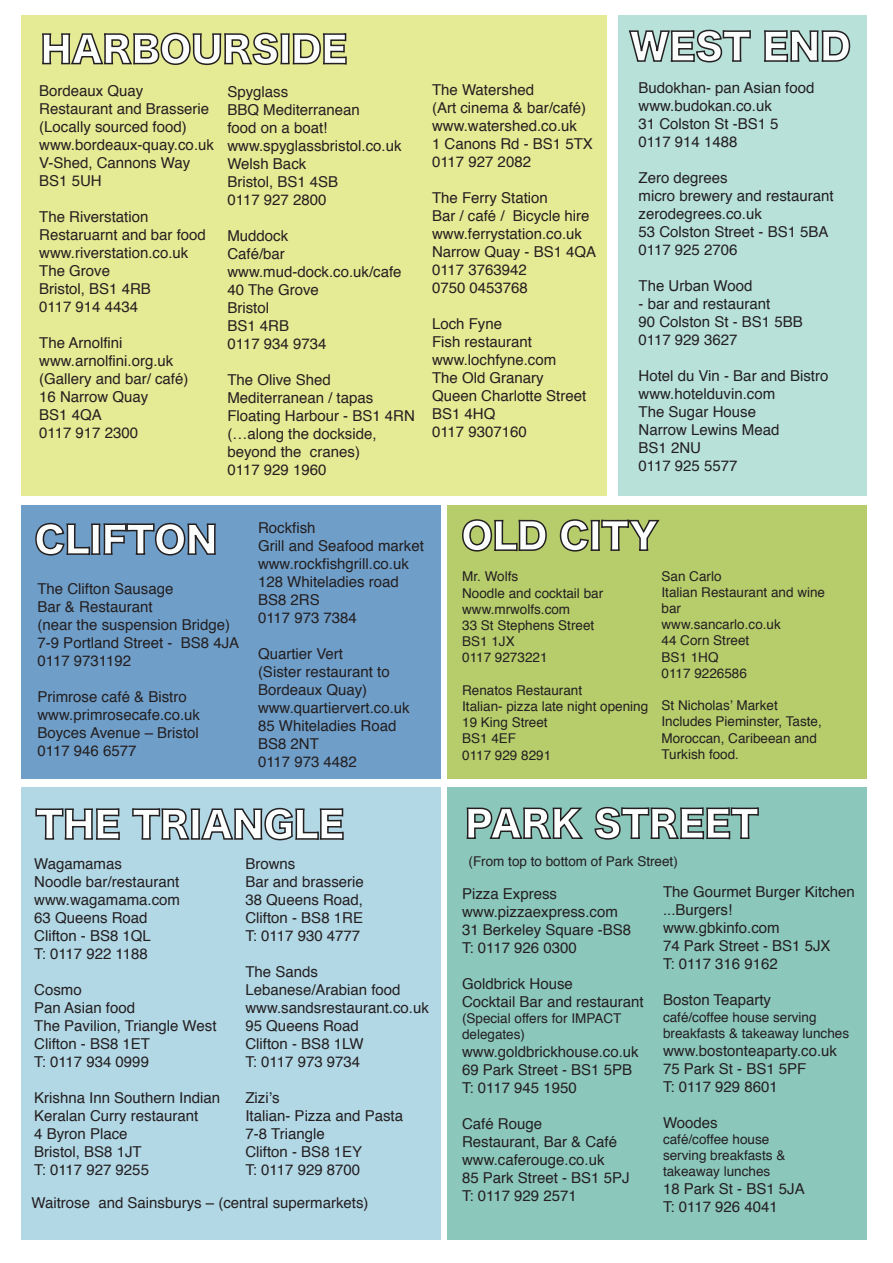
<style>
.page{position:relative;width:893px;height:1263px;background:#fff}
.page>*{position:absolute;margin:0;border:0;box-sizing:border-box;transform-origin:0 0}
.t1{font:35.85px "Hira Kaku Std N W8";color:#fbfdfd}
.t2{font:35.85px "Hira Kaku Std N W8";color:#fdfefe}
.t3{font:35.7px "Hira Kaku Std N W8";color:#fdfefe}
.t4{font:35.4px "Hira Kaku Std N W8";color:#fbfdfd}
.t5{font:15px/18px "Helvetica";color:#231f20}
.t6{font:15px "Arial";color:#231f20}
.t7{font:13.5px/16.2px "Helvetica";color:#231f20}
.s1{font-family:"Helvetica"}
</style>
<div class="page">
<div style="left:21px;top:788px;width:419px;height:452px;background:#b2d7e5"></div>
<div style="left:447px;top:788px;width:419px;height:452px;background:#8cc7bc"></div>
<div style="left:447px;top:506px;width:419px;height:273px;background:#b7cd6c"></div>
<div style="left:21px;top:506px;width:419px;height:273px;background:#6f9ec9"></div>
<div style="left:618px;top:15px;width:248px;height:480px;background:#b8e1da"></div>
<div style="left:21px;top:15px;width:416px;height:480px;background:#e5ea94"></div>
<div style="left:190px;top:15px;width:417px;height:480px;background:#e5ea94"></div>
<svg style="left:42px;top:32px;width:305px;height:33px"></svg>
<svg style="left:462px;top:519px;width:85px;height:33px"></svg>
<svg style="left:559px;top:519px;width:101px;height:33px"></svg>
<svg style="left:466px;top:807px;width:117px;height:32px"></svg>
<svg style="left:594px;top:806px;width:165px;height:34px"></svg>
<svg style="left:628px;top:29px;width:123px;height:34px"></svg>
<svg style="left:764px;top:30px;width:87px;height:32px"></svg>
<svg style="left:35px;top:808px;width:85px;height:32px"></svg>
<svg style="left:132px;top:807px;width:212px;height:34px"></svg>
<svg style="left:35px;top:522px;width:181px;height:34px"></svg>
<h3 class="t4" style="left:41px;top:30px;width:308px">HARBOURSIDE</h3>
<p class="t5" style="left:39px;top:82px;width:176px">Bordeaux Quay<br>Restaurant and Brasserie (Locally sourced food) www.bordeaux-quay.co.uk<br>V-Shed, Cannons Way<br>BS1 5UH</p>
<p class="t5" style="left:39px;top:208px;width:168px">The Riverstation<br>Restaruarnt and bar food www.riverstation.co.uk<br>The Grove<br>Bristol, BS1 4RB<br>0117 914 4434</p>
<p class="t5" style="left:39px;top:334px;width:151px">The Arnolfini www.arnolfini.org.uk (Gallery and bar/ café)<br>16 Narrow Quay<br>BS1 4QA<br>0117 917 2300</p>
<p class="t5" style="left:227px;top:83px;width:176px">Spyglass<br>BBQ Mediterranean<br>food on a boat! www.spyglassbristol.co.uk<br>Welsh Back<br>Bristol, BS1 4SB<br>0117 927 2800</p>
<p class="t5" style="left:227px;top:227px;width:176px">Muddock<br>Café/bar www.mud-dock.co.uk/cafe<br>40 The Grove<br>Bristol<br>BS1 4RB<br>0117 934 9734</p>
<p class="t5" style="left:227px;top:371px;width:189px">The Olive Shed<br>Mediterranean / tapas<br>Floating Harbour - BS1 4RN (…along the dockside, beyond the cranes)<br>0117 929 1960</p>
<p class="t5" style="left:432px;top:81px;width:162px">The Watershed<br>(Art cinema &amp; bar/café) www.watershed.co.uk<br>1 Canons Rd - BS1 5TX<br>0117 927 2082</p>
<p class="t5" style="left:432px;top:189px;width:166px">The Ferry Station<br>Bar / café / Bicycle hire www.ferrystation.co.uk<br>Narrow Quay - BS1 4QA<br>0117 3763942<br>0750 0453768</p>
<p class="t5" style="left:432px;top:315px;width:156px">Loch Fyne<br>Fish restaurant www.lochfyne.com<br>The Old Granary<br>Queen Charlotte Street<br>BS1 4HQ<br>0117 9307160</p>
<h1 class="t1" style="left:629px;top:27px;width:223px">WEST END</h1>
<p class="t5" style="left:638px;top:79px;width:177px">Budokhan- pan Asian food www.budokan.co.uk<br>31 Colston St -BS1 5<br>0117 914 1488</p>
<p class="t5" style="left:638px;top:169px;width:197px">Zero degrees<br>micro brewery and restaurant zerodegrees.co.uk<br>53 Colston Street - BS1 5BA<br>0117 925 2706</p>
<p class="t6" style="left:638px;top:276px;width:115px">The Urban <span class="s1">Wood</span></p>
<p class="t5" style="left:638px;top:295px;width:166px">- bar and restaurant<br>90 Colston St - BS1 5BB<br>0117 929 3627</p>
<p class="t5" style="left:638px;top:367px;width:191px">Hotel du Vin - Bar and Bistro www.hotelduvin.com<br>The Sugar House<br>Narrow Lewins Mead<br>BS1 2NU<br>0117 925 5577</p>
<h1 class="t1" style="left:35px;top:520px;width:184px">CLIFTON</h1>
<p class="t5" style="left:37px;top:580px;width:203px">The Clifton Sausage<br>Bar &amp; Restaurant<br>(near the suspension Bridge)<br>7-9 Portland Street - BS8 4JA<br>0117 9731192</p>
<p class="t5" style="left:37px;top:688px;width:164px">Primrose café &amp; Bistro www.primrosecafe.co.uk<br>Boyces Avenue – Bristol<br>0117 946 6577</p>
<p class="t5" style="left:258px;top:519px;width:167px">Rockfish<br>Grill and Seafood market www.rockfishgrill.co.uk<br>128 Whiteladies road<br>BS8 2RS<br>0117 973 7384</p>
<p class="t5" style="left:258px;top:645px;width:153px">Quartier Vert<br>(Sister restaurant to<br>Bordeaux Quay) www.quartiervert.co.uk<br>85 Whiteladies Road<br>BS8 2NT<br>0117 973 4482</p>
<h3 class="t4" style="left:461px;top:516px;width:198px">OLD CITY</h3>
<p class="t7" style="left:462px;top:569px;width:143px">Mr. Wolfs<br>Noodle and cocktail bar www.mrwolfs.com<br>33 St Stephens Street<br>BS1 1JX<br>0117 9273221</p>
<p class="t7" style="left:462px;top:682px;width:188px">Renatos Restaurant<br>Italian- pizza late night opening<br>19 King Street<br>BS1 4EF<br>0117 929 8291</p>
<p class="t7" style="left:661px;top:568px;width:165px">San Carlo<br>Italian Restaurant and wine bar<br>www.sancarlo.co.uk<br>44 Corn Street<br>BS1 1HQ<br>0117 9226586</p>
<p class="t7" style="left:661px;top:698px;width:162px">St Nicholas’ Market<br>Includes Pieminster, Taste,<br>Moroccan, Caribeean and<br>Turkish food.</p>
<h2 class="t3" style="left:36px;top:805px;width:310px">THE TRIANGLE</h2>
<p class="t5" style="left:34px;top:855px;width:147px">Wagamamas<br>Noodle bar/restaurant www.wagamama.com<br>63 Queens Road<br>Clifton - BS8 1QL<br>T: 0117 922 1188</p>
<p class="t5" style="left:34px;top:981px;width:184px">Cosmo<br>Pan Asian food<br>The Pavilion, Triangle West<br>Clifton - BS8 1ET<br>T: 0117 934 0999</p>
<p class="t5" style="left:34px;top:1089px;width:187px">Krishna Inn Southern Indian<br>Keralan Curry restaurant<br>4 Byron Place<br>Bristol, BS8 1JT<br>T: 0117 927 9255</p>
<p class="t5" style="left:245px;top:855px;width:120px">Browns<br>Bar and brasserie<br>38 Queens Road,<br>Clifton - BS8 1RE<br>T: 0117 930 4777</p>
<p class="t5" style="left:245px;top:963px;width:185px">The Sands<br>Lebanese/Arabian food www.sandsrestaurant.co.uk<br>95 Queens Road<br>Clifton - BS8 1LW<br>T: 0117 973 9734</p>
<p class="t5" style="left:245px;top:1089px;width:159px">Zizi’s<br>Italian- Pizza and Pasta<br>7-8 Triangle<br>Clifton - BS8 1EY<br>T: 0117 929 8700</p>
<p class="t5" style="left:31px;top:1194px;width:339px">Waitrose and Sainsburys – (central supermarkets)</p>
<h1 class="t2" style="left:465px;top:804px;width:295px">PARK STREET</h1>
<p class="t7" style="left:468px;top:854px;width:211px">(From top to bottom of Park Street)</p>
<p class="t5" style="left:462px;top:885px;width:171px">Pizza Express www.pizzaexpress.com<br>31 Berkeley Square -BS8<br>T: 0117 926 0300</p>
<p class="t5" style="left:462px;top:975px;width:183px">Goldbrick House<br>Cocktail Bar and restaurant</p>
<p class="t7" style="left:462px;top:1011px;width:161px">(Special offers for IMPACT delegates)</p>
<p class="t5" style="left:462px;top:1043px;width:178px">www.goldbrickhouse.co.uk<br>69 Park Street - BS1 5PB<br>T: 0117 945 1950</p>
<p class="t5" style="left:462px;top:1115px;width:169px">Café Rouge<br>Restaurant, Bar &amp; Café www.caferouge.co.uk<br>85 Park Street - BS1 5PJ<br>T: 0117 929 2571</p>
<p class="t5" style="left:663px;top:884px;width:193px">The Gourmet Burger Kitchen ...Burgers!<br>www.gbkinfo.com<br>74 Park Street - BS1 5JX<br>T: 0117 316 9162</p>
<p class="t5" style="left:663px;top:992px;width:110px">Boston Teaparty</p>
<p class="t7" style="left:663px;top:1009px;width:188px">café/coffee house serving breakfasts &amp; takeaway lunches</p>
<p class="t5" style="left:663px;top:1042px;width:175px">www.bostonteaparty.co.uk<br>75 Park St - BS1 5PF<br>T: 0117 929 8601</p>
<p class="t5" style="left:663px;top:1114px;width:56px">Woodes</p>
<p class="t7" style="left:663px;top:1131px;width:124px">café/coffee house serving breakfasts &amp; takeaway lunches</p>
<p class="t5" style="left:663px;top:1181px;width:143px">18 Park St - BS1 5JA<br>T: 0117 926 4041</p>
</div>
